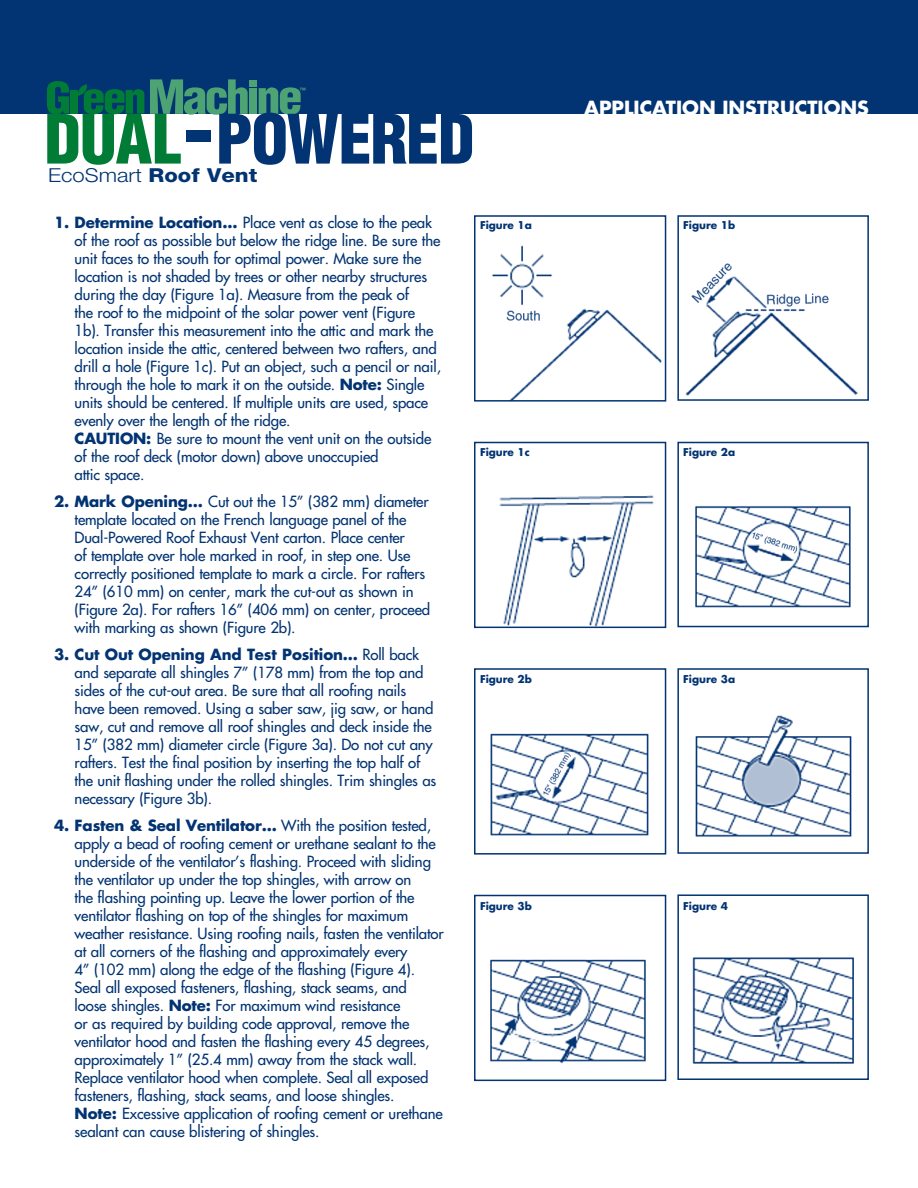
<style>
.page{position:relative;width:918px;height:1188px;background:#fff}
.page>*{position:absolute;margin:0;border:0;box-sizing:border-box;transform-origin:0 0}
.t1{font:900 condensed 66.45px "Helvetica LT Std";letter-spacing:-.02em;color:#023372}
.t2{font:300 19.35px "Helvetica Neue LT Std";color:#023372;scale:1.14 1}
.t3{font:700 19.05px "Futura Std";color:#fff}
.t4{font:500 15px/18px "Futura Std";letter-spacing:-.01em;color:#023372}
.t5{font:700 10.5px "Futura Std";color:#023372}
.t6{font:700 condensed 7.05px "Helvetica";color:#4da373;scale:1.06 1}
.s1{color:#007c37}
.s2{font-weight:800}
.s3{font-weight:700}
</style>
<div class="page">
<div style="left:0;top:0;width:918px;height:114px;background:#023372"></div>
<svg style="left:47px;top:81px;width:22px;height:33px"></svg>
<svg style="left:150px;top:79px;width:98px;height:36px"></svg>
<div style="left:249px;top:80px;width:8px;height:6px;background:#4da373"></div>
<div style="left:249px;top:88px;width:8px;height:26px;background:#4da373"></div>
<svg style="left:259px;top:87px;width:42px;height:28px"></svg>
<div style="left:70px;top:90px;width:8px;height:23px;background:#007c37"></div>
<svg style="left:77px;top:84px;width:67px;height:30px"></svg>
<div style="left:186px;top:130px;width:25px;height:12px;background:#023372"></div>
<img style="left:492px;top:245px;width:170px;height:154px">
<div style="left:474px;top:215px;width:192px;height:187px;border:2px solid #023372"></div>
<img style="left:499px;top:495px;width:155px;height:130px">
<div style="left:474px;top:442px;width:192px;height:186px;border:2px solid #023372"></div>
<img style="left:490px;top:733px;width:159px;height:103px">
<div style="left:474px;top:668px;width:192px;height:187px;border:2px solid #023372"></div>
<div style="left:474px;top:895px;width:192px;height:186px;border:2px solid #023372"></div>
<img style="left:685px;top:263px;width:173px;height:133px">
<div style="left:677px;top:215px;width:192px;height:186px;border:2px solid #023372"></div>
<img style="left:695px;top:506px;width:156px;height:102px">
<div style="left:677px;top:442px;width:192px;height:185px;border:2px solid #023372"></div>
<img style="left:695px;top:715px;width:157px;height:122px">
<div style="left:677px;top:668px;width:192px;height:186px;border:2px solid #023372"></div>
<img style="left:692px;top:957px;width:162px;height:107px">
<div style="left:677px;top:894px;width:192px;height:186px;border:2px solid #023372"></div>
<img style="left:490px;top:959px;width:156px;height:105px">
<p class="t6" style="left:300px;top:86px;width:8px">™</p>
<h1 class="t1" style="left:44px;top:97px;width:432px"><span class="s1">DUAL</span> POWERED</h1>
<p class="t2" style="left:48px;top:163px;width:185px">EcoSmart <span class="s2">Roof Vent</span></p>
<p class="t4" style="left:75px;top:214px;width:368px;text-indent:-21px"><span class="s3">1. Determine Location...</span> Place vent as close to the peak of the roof as possible but below the ridge line. Be sure the unit faces to the south for optimal power. Make sure the location is not shaded by trees or other nearby structures during the day (Figure 1a). Measure from the peak of<br>the roof to the midpoint of the solar power vent (Figure 1b). Transfer this measurement into the attic and mark the location inside the attic, centered between two rafters, and drill a hole (Figure 1c). Put an object, such a pencil or nail, through the hole to mark it on the outside. <span class="s3">Note:</span> Single units should be centered. If multiple units are used, space evenly over the length of the ridge.<br><span class="s3">CAUTION:</span> Be sure to mount the vent unit on the outside of the roof deck (motor down) above unoccupied<br>attic space.</p>
<p class="t4" style="left:75px;top:493px;width:357px;text-indent:-21px"><span class="s3">2. Mark Opening...</span> Cut out the 15” (382 mm) diameter template located on the French language panel of the Dual-Powered Roof Exhaust Vent carton. Place center<br>of template over hole marked in roof, in step one. Use correctly positioned template to mark a circle. For rafters 24” (610 mm) on center, mark the cut-out as shown in (Figure 2a). For rafters 16” (406 mm) on center, proceed with marking as shown (Figure 2b).</p>
<p class="t4" style="left:75px;top:646px;width:363px;text-indent:-21px"><span class="s3">3. Cut Out Opening And Test Position...</span> Roll back and separate all shingles 7” (178 mm) from the top and sides of the cut-out area. Be sure that all roofing nails have been removed. Using a saber saw, jig saw, or hand saw, cut and remove all roof shingles and deck inside the 15” (382 mm) diameter circle (Figure 3a). Do not cut any rafters. Test the final position by inserting the top half of the unit flashing under the rolled shingles. Trim shingles as necessary (Figure 3b).</p>
<p class="t4" style="left:75px;top:817px;width:371px;text-indent:-21px"><span class="s3">4. Fasten &amp; Seal Ventilator...</span> With the position tested, apply a bead of roofing cement or urethane sealant to the underside of the ventilator’s flashing. Proceed with sliding the ventilator up under the top shingles, with arrow on<br>the flashing pointing up. Leave the lower portion of the ventilator flashing on top of the shingles for maximum weather resistance. Using roofing nails, fasten the ventilator at all corners of the flashing and approximately every<br>4” (102 mm) along the edge of the flashing (Figure 4).<br>Seal all exposed fasteners, flashing, stack seams, and<br>loose shingles. <span class="s3">Note:</span> For maximum wind resistance<br>or as required by building code approval, remove the ventilator hood and fasten the flashing every 45 degrees, approximately 1” (25.4 mm) away from the stack wall.<br>Replace ventilator hood when complete. Seal all exposed fasteners, flashing, stack seams, and loose shingles.<br><span class="s3">Note:</span> Excessive application of roofing cement or urethane sealant can cause blistering of shingles.</p>
<p class="t5" style="left:480px;top:218px;width:53px">Figure 1a</p>
<p class="t5" style="left:480px;top:445px;width:51px">Figure 1c</p>
<p class="t5" style="left:480px;top:672px;width:53px">Figure 2b</p>
<p class="t5" style="left:480px;top:899px;width:53px">Figure 3b</p>
<p class="t3" style="left:584px;top:95px;width:286px">APPLICATION INSTRUCTIONS</p>
<p class="t5" style="left:683px;top:218px;width:53px">Figure 1b</p>
<p class="t5" style="left:683px;top:445px;width:53px">Figure 2a</p>
<p class="t5" style="left:683px;top:672px;width:53px">Figure 3a</p>
<p class="t5" style="left:683px;top:899px;width:46px">Figure 4</p>
</div>
